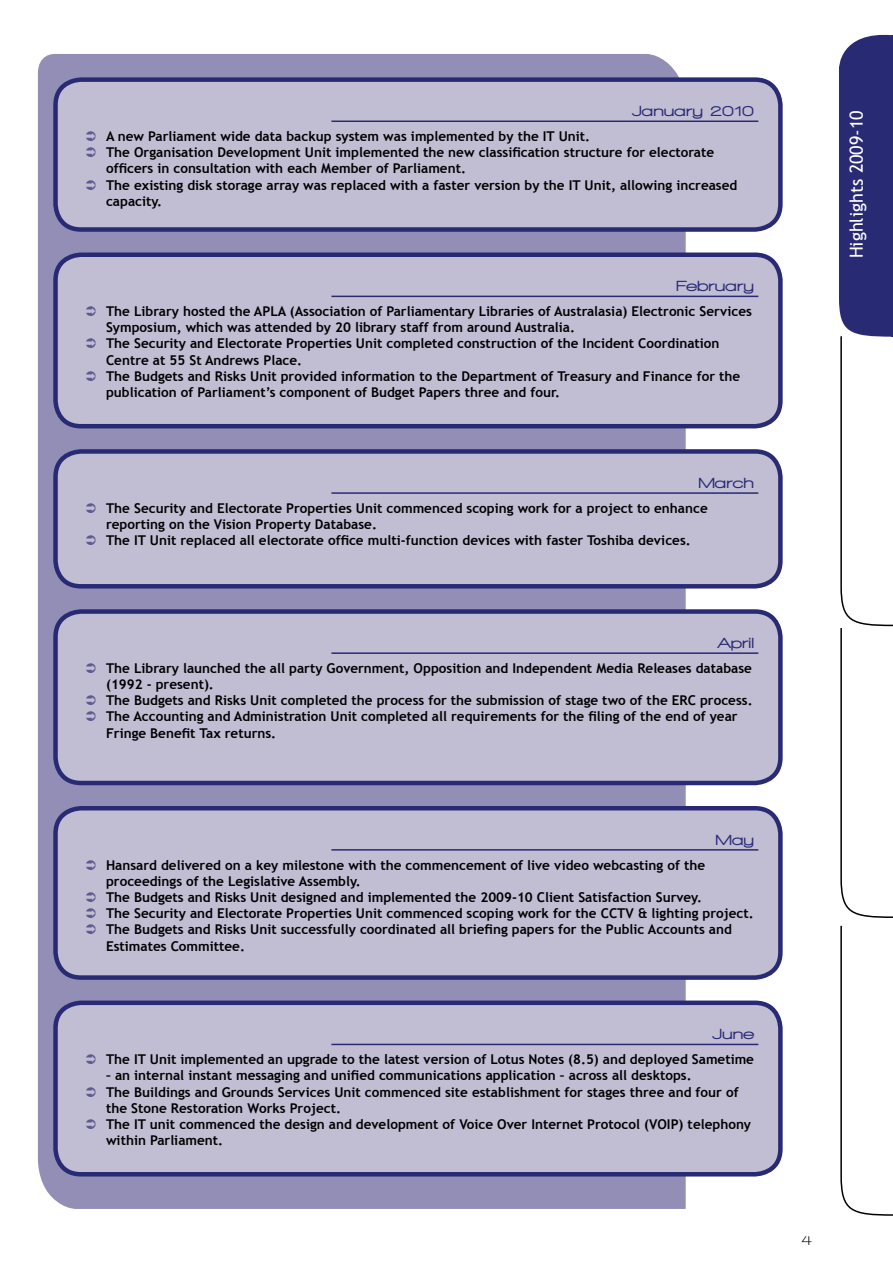
<style>
.page{position:relative;width:893px;height:1263px;background:#fff}
.page>*{position:absolute;margin:0;border:0;box-sizing:border-box;transform-origin:0 0}
.t1{font:18px "Trebuchet MS";color:#fff}
.t2{font:900 15px "Walkway Expand";color:#292a74}
.t3{font:700 13.5px/16.2px "Trebuchet MS";color:#000}
.t4{font:700 13.5px "Walkway Expand";color:#000}
</style>
<div class="page">
<div style="left:38px;top:54px;width:648px;height:1155px;background:#938eb5"></div>
<div style="left:56px;top:80px;width:724px;height:149px;background:#c1bed4;border-radius:26px"></div>
<hr style="left:331px;top:121px;width:427px;height:1px;background:#292a74">
<div style="left:53px;top:77px;width:730px;height:155px;border:4px solid #292a74;border-radius:26px"></div>
<div style="left:56px;top:255px;width:724px;height:171px;background:#c1bed4;border-radius:26px"></div>
<hr style="left:331px;top:296px;width:427px;height:1px;background:#292a74">
<div style="left:53px;top:252px;width:730px;height:176px;border:4px solid #292a74;border-radius:26px"></div>
<div style="left:56px;top:451px;width:724px;height:135px;background:#c1bed4;border-radius:26px"></div>
<hr style="left:331px;top:492px;width:427px;height:2px;background:#292a74">
<div style="left:53px;top:449px;width:730px;height:139px;border:4px solid #292a74;border-radius:26px"></div>
<div style="left:56px;top:611px;width:724px;height:172px;background:#c1bed4;border-radius:26px"></div>
<hr style="left:331px;top:652px;width:427px;height:2px;background:#292a74">
<div style="left:53px;top:609px;width:730px;height:176px;border:4px solid #292a74;border-radius:26px"></div>
<div style="left:56px;top:808px;width:724px;height:169px;background:#c1bed4;border-radius:26px"></div>
<hr style="left:331px;top:849px;width:427px;height:2px;background:#292a74">
<div style="left:53px;top:806px;width:730px;height:174px;border:4px solid #292a74;border-radius:26px"></div>
<div style="left:56px;top:1003px;width:724px;height:171px;background:#c1bed4;border-radius:26px"></div>
<hr style="left:331px;top:1044px;width:427px;height:1px;background:#292a74">
<div style="left:53px;top:1000px;width:730px;height:176px;border:4px solid #292a74;border-radius:26px"></div>
<svg style="left:839px;top:34px;width:54px;height:1182px"></svg>
<hr style="left:891px;top:35px;width:2px;height:302px;background:#292a74">
<p class="t2" style="left:632px;top:103px;width:124px">January 2010</p>
<p class="t3" style="left:106px;top:128px;width:633px">A new Parliament wide data backup system was implemented by the IT Unit.<br>The Organisation Development Unit implemented the new classification structure for electorate officers in consultation with each Member of Parliament.<br>The existing disk storage array was replaced with a faster version by the IT Unit, allowing increased capacity.</p>
<p class="t2" style="left:676px;top:278px;width:79px">February</p>
<p class="t3" style="left:106px;top:303px;width:647px">The Library hosted the APLA (Association of Parliamentary Libraries of Australasia) Electronic Services Symposium, which was attended by 20 library staff from around Australia.<br>The Security and Electorate Properties Unit completed construction of the Incident Coordination Centre at 55 St Andrews Place.<br>The Budgets and Risks Unit provided information to the Department of Treasury and Finance for the publication of Parliament’s component of Budget Papers three and four.</p>
<p class="t2" style="left:698px;top:475px;width:57px">March</p>
<p class="t3" style="left:106px;top:500px;width:603px">The Security and Electorate Properties Unit commenced scoping work for a project to enhance reporting on the Vision Property Database.<br>The IT Unit replaced all electorate office multi-function devices with faster Toshiba devices.</p>
<p class="t2" style="left:718px;top:635px;width:38px">April</p>
<p class="t3" style="left:106px;top:660px;width:648px">The Library launched the all party Government, Opposition and Independent Media Releases database (1992 - present).<br>The Budgets and Risks Unit completed the process for the submission of stage two of the ERC process.<br>The Accounting and Administration Unit completed all requirements for the filing of the end of year Fringe Benefit Tax returns.</p>
<p class="t2" style="left:715px;top:832px;width:40px">May</p>
<p class="t3" style="left:106px;top:857px;width:649px">Hansard delivered on a key milestone with the commencement of live video webcasting of the proceedings of the Legislative Assembly.<br>The Budgets and Risks Unit designed and implemented the 2009-10 Client Satisfaction Survey.<br>The Security and Electorate Properties Unit commenced scoping work for the CCTV &amp; lighting project.<br>The Budgets and Risks Unit successfully coordinated all briefing papers for the Public Accounts and Estimates Committee.</p>
<p class="t2" style="left:712px;top:1026px;width:43px">June</p>
<p class="t3" style="left:106px;top:1051px;width:649px">The IT Unit implemented an upgrade to the latest version of Lotus Notes (8.5) and deployed Sametime</p>
<p class="t3" style="left:106px;top:1067px;width:647px">– an internal instant messaging and unified communications application – across all desktops.<br>The Buildings and Grounds Services Unit commenced site establishment for stages three and four of the Stone Restoration Works Project.<br>The IT unit commenced the design and development of Voice Over Internet Protocol (VOIP) telephony within Parliament.</p>
<h1 class="t1" style="left:846px;top:258px;width:150px;rotate:-90deg">Highlights 2009-10</h1>
<p class="t4" style="left:801px;top:1233px;width:12px">4</p>
</div>
